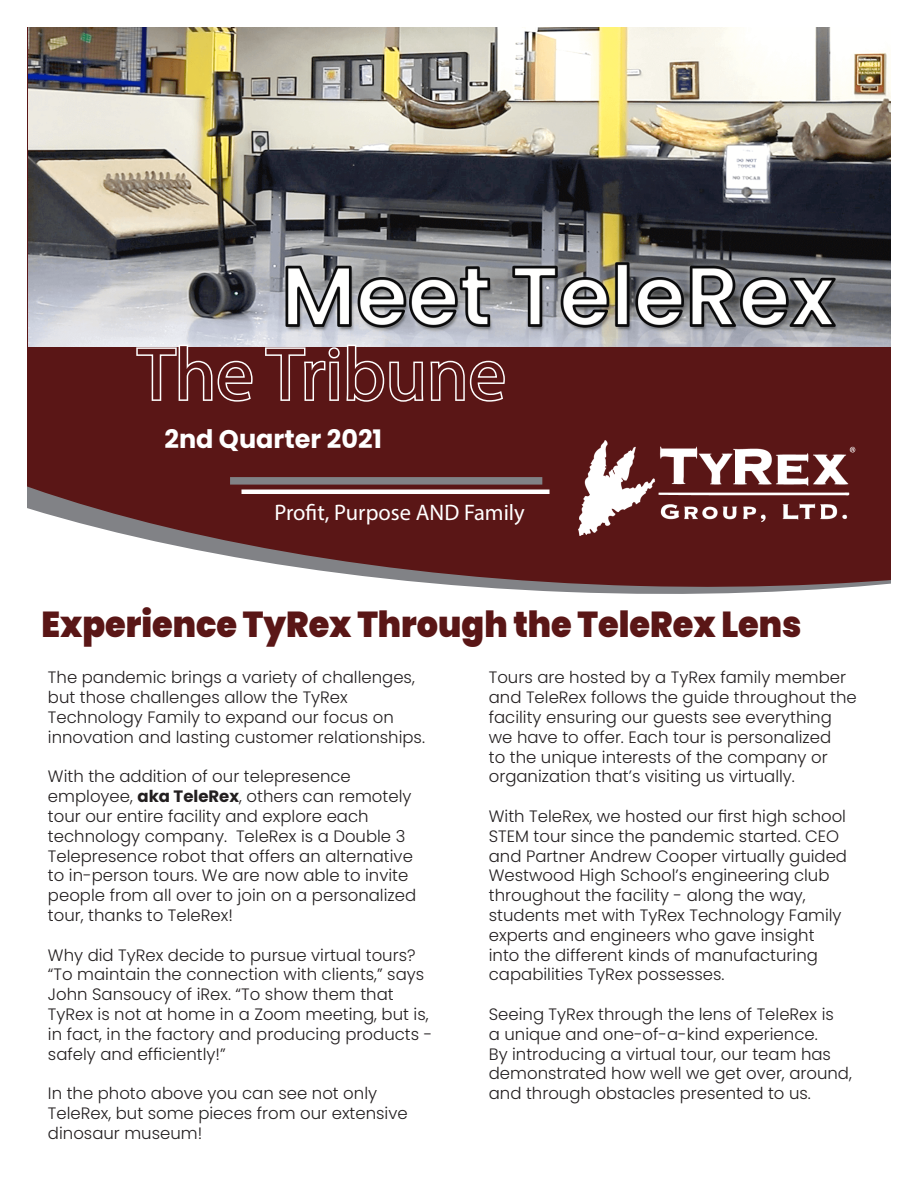
<style>
.page{position:relative;width:918px;height:1188px;background:#fff}
.page>*{position:absolute;margin:0;border:0;box-sizing:border-box;transform-origin:0 0}
.t1{font:75px "Myriad Pro";color:#5a1616}
.t2{font:900 36px "Poppins";color:#5a1616;scale:.93 1}
.t3{font:700 25.5px "Poppins";color:#fff}
.t4{font:22.5px "Myriad Pro";color:#fff}
.t5{font:300 16.5px/19.8px "Poppins";color:#231f20}
.s1{font-weight:700}
</style>
<div class="page">
<svg style="left:27px;top:27px;width:864px;height:567px;fill:#5a1616"></svg>
<img style="left:28px;top:28px;width:863px;height:318px">
<img style="left:579px;top:441px;width:277px;height:94px">
<div style="left:230px;top:477px;width:312px;height:8px;background:#818286"></div>
<hr style="left:242px;top:490px;width:308px;height:4px;background:#fff">
<svg style="left:135px;top:343px;width:119px;height:60px"></svg>
<svg style="left:264px;top:343px;width:242px;height:60px"></svg>
<p class="t1" style="left:138px;top:328px;width:370px">The Tribune</p>
<p class="t3" style="left:164px;top:424px;width:219px">2nd Quarter 2021</p>
<p class="t4" style="left:275px;top:498px;width:252px">Profit, Purpose AND Family</p>
<p class="t2" style="left:42px;top:603px;width:819px">Experience TyRex Through the TeleRex Lens</p>
<p class="t5" style="left:48px;top:668px;width:379px">The pandemic brings a variety of challenges, but those challenges allow the TyRex Technology Family to expand our focus on innovation and lasting customer relationships.</p>
<p class="t5" style="left:48px;top:767px;width:370px">With the addition of our telepresence employee, <span class="s1">aka TeleRex</span>, others can remotely tour our entire facility and explore each technology company. TeleRex is a Double 3<br>Telepresence robot that offers an alternative to in-person tours. We are now able to invite people from all over to join on a personalized tour, thanks to TeleRex!</p>
<p class="t5" style="left:48px;top:945px;width:369px">Why did TyRex decide to pursue virtual tours?</p>
<p class="t5" style="left:48px;top:965px;width:386px">“To maintain the connection with clients,” says John Sansoucy of iRex. “To show them that TyRex is not at home in a Zoom meeting, but is, in fact, in the factory and producing products - safely and efficiently!”</p>
<p class="t5" style="left:48px;top:1084px;width:361px">In the photo above you can see not only<br>TeleRex, but some pieces from our extensive dinosaur museum!</p>
<p class="t5" style="left:489px;top:668px;width:369px">Tours are hosted by a TyRex family member and TeleRex follows the guide throughout the facility ensuring our guests see everything we have to offer. Each tour is personalized<br>to the unique interests of the company or organization that’s visiting us virtually.</p>
<p class="t5" style="left:489px;top:806px;width:360px">With TeleRex, we hosted our first high school STEM tour since the pandemic started. CEO and Partner Andrew Cooper virtually guided Westwood High School’s engineering club throughout the facility - along the way, students met with TyRex Technology Family experts and engineers who gave insight into the different kinds of manufacturing capabilities TyRex possesses.</p>
<p class="t5" style="left:489px;top:1004px;width:365px">Seeing TyRex through the lens of TeleRex is<br>a unique and one-of-a-kind experience.<br>By introducing a virtual tour, our team has demonstrated how well we get over, around, and through obstacles presented to us.</p>
</div>
